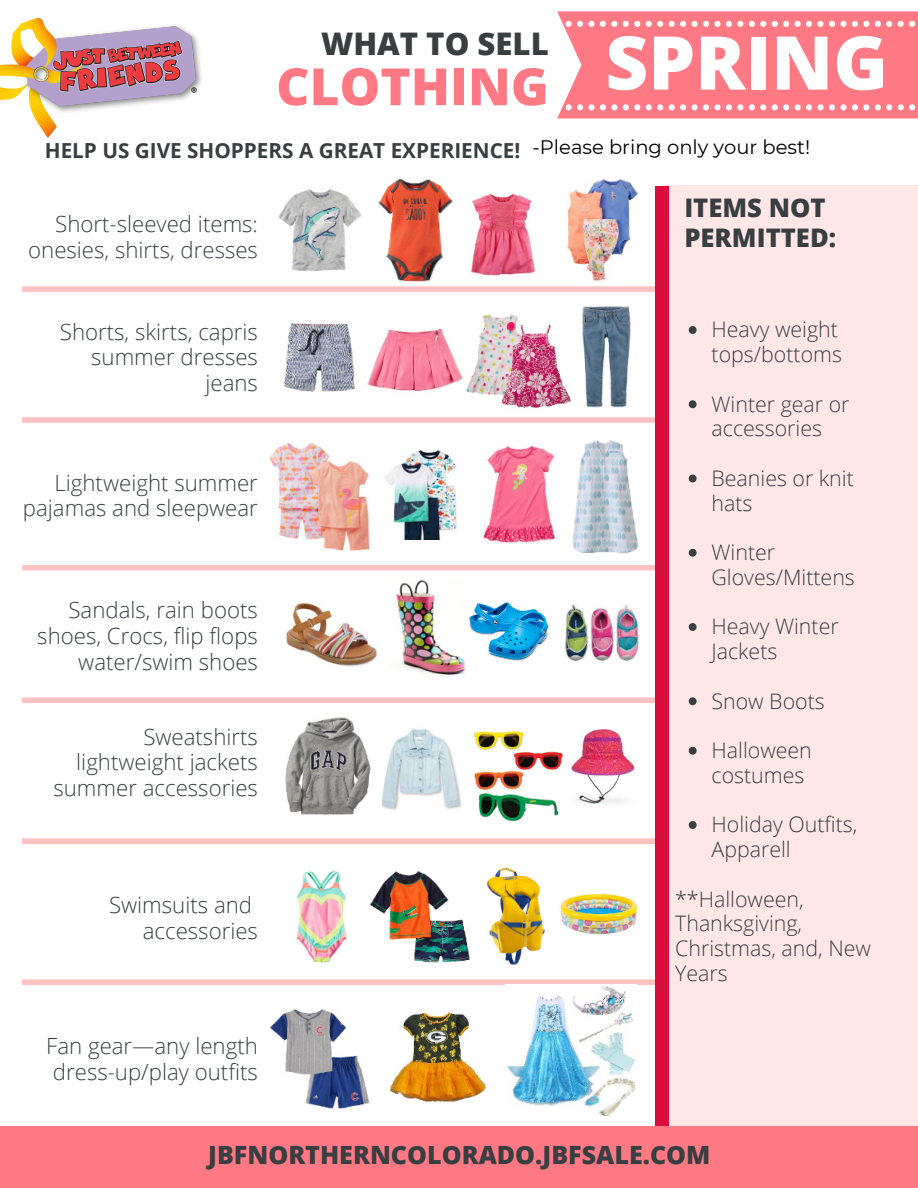
<style>
.page{position:relative;width:918px;height:1188px;background:#fff}
.page>*{position:absolute;margin:0;border:0;box-sizing:border-box;transform-origin:0 0}
.t1{font:800 74.25px "Open Sans";color:#fff}
.t2{font:800 51.3px "Open Sans";color:#ff7984}
.t3{font:800 31.2px "Open Sans";color:#393e41}
.t4{font:800 25.65px/29.4px "Open Sans";color:#393e41}
.t5{font:800 25.05px "Open Sans";color:#393e41}
.t6{font:300 22.2px/25.7px "Open Sans";color:#393e41;text-align:right}
.t7{font:300 21.3px/24.8px "Open Sans";color:#393e41}
.t8{font:700 20.7px "Open Sans";color:#393e41}
.t9{font:19.5px "Montserrat";color:#000}
</style>
<div class="page">
<img style="left:0;top:19px;width:202px;height:118px">
<svg style="left:557px;top:11px;width:361px;height:107px;background:#ff848e"></svg>
<img style="left:278px;top:189px;width:84px;height:81px">
<img style="left:567px;top:179px;width:71px;height:91px">
<img style="left:378px;top:179px;width:75px;height:91px">
<img style="left:471px;top:193px;width:64px;height:77px">
<svg style="left:23px;top:270px;width:632px;height:22px"></svg>
<svg style="left:23px;top:979px;width:632px;height:6px;background:#fec7c8"></svg>
<div style="left:663px;top:186px;width:255px;height:1002px;background:#ffe7e8"></div>
<svg style="left:689px;top:326px;width:8px;height:8px"></svg>
<svg style="left:23px;top:400px;width:674px;height:23px"></svg>
<svg style="left:689px;top:475px;width:8px;height:7px"></svg>
<svg style="left:23px;top:549px;width:674px;height:22px"></svg>
<svg style="left:689px;top:623px;width:8px;height:8px"></svg>
<svg style="left:23px;top:697px;width:674px;height:9px"></svg>
<svg style="left:689px;top:747px;width:8px;height:8px"></svg>
<svg style="left:23px;top:821px;width:674px;height:23px"></svg>
<div style="left:655px;top:186px;width:14px;height:1002px;background:#d80f3d"></div>
<img style="left:283px;top:323px;width:73px;height:81px">
<img style="left:367px;top:328px;width:96px;height:64px">
<img style="left:465px;top:314px;width:106px;height:100px">
<img style="left:571px;top:306px;width:71px;height:102px">
<img style="left:270px;top:442px;width:100px;height:108px">
<img style="left:385px;top:451px;width:73px;height:89px">
<img style="left:483px;top:446px;width:73px;height:98px">
<img style="left:571px;top:440px;width:69px;height:113px">
<img style="left:286px;top:602px;width:92px;height:64px">
<img style="left:396px;top:580px;width:69px;height:95px">
<img style="left:564px;top:604px;width:75px;height:57px">
<img style="left:469px;top:602px;width:80px;height:59px">
<img style="left:283px;top:705px;width:91px;height:122px">
<img style="left:382px;top:729px;width:80px;height:81px">
<img style="left:472px;top:731px;width:94px;height:91px">
<img style="left:571px;top:729px;width:64px;height:76px">
<img style="left:296px;top:870px;width:51px;height:93px">
<img style="left:370px;top:871px;width:100px;height:92px">
<img style="left:486px;top:867px;width:59px;height:98px">
<img style="left:560px;top:893px;width:78px;height:42px">
<img style="left:271px;top:1009px;width:99px;height:99px">
<img style="left:390px;top:1012px;width:97px;height:91px">
<img style="left:507px;top:986px;width:129px;height:129px">
<div style="left:0;top:1126px;width:918px;height:62px;background:#ff7984"></div>
<h4 class="t3" style="left:321px;top:22px;width:229px">WHAT TO SELL</h4>
<p class="t2" style="left:276px;top:50px;width:274px">CLOTHING</p>
<h6 class="t1" style="left:605px;top:10px;width:284px">SPRING</h6>
<p class="t8" style="left:45px;top:136px;width:477px">HELP US GIVE SHOPPERS A GREAT EXPERIENCE!</p>
<p class="t9" style="left:532px;top:135px;width:279px">-Please bring only your best!</p>
<p class="t6" style="left:28px;top:211px;width:231px">Short-sleeved items: onesies, shirts, dresses</p>
<p class="t6" style="left:60px;top:318px;width:200px">Shorts, skirts, capris summer dresses jeans</p>
<p class="t6" style="left:23px;top:469px;width:236px">Lightweight summer pajamas and sleepwear</p>
<p class="t6" style="left:37px;top:597px;width:222px">Sandals, rain boots shoes, Crocs, flip flops water/swim shoes</p>
<p class="t6" style="left:54px;top:723px;width:206px">Sweatshirts lightweight jackets summer accessories</p>
<p class="t6" style="left:109px;top:892px;width:150px">Swimsuits and accessories</p>
<p class="t6" style="left:46px;top:1032px;width:213px;text-align:center">Fan gear—any length dress-up/play outfits</p>
<p class="t4" style="left:684px;top:193px;width:153px">ITEMS NOT<br>PERMITTED:</p>
<h3 class="t7" style="left:712px;top:317px;width:132px">Heavy weight tops/bottoms</h3>
<h2 class="t7" style="left:712px;top:391px;width:140px">Winter gear or accessories</h2>
<p class="t7" style="left:712px;top:465px;width:144px">Beanies or knit hats</p>
<h1 class="t7" style="left:712px;top:539px;width:145px">Winter<br>Gloves/Mittens</h1>
<p class="t7" style="left:712px;top:614px;width:129px">Heavy Winter<br>Jackets</p>
<h5 class="t7" style="left:712px;top:688px;width:115px">Snow Boots</h5>
<p class="t7" style="left:712px;top:737px;width:102px">Halloween costumes</p>
<p class="t7" style="left:712px;top:812px;width:147px">Holiday Outfits,<br>Apparell</p>
<p class="t7" style="left:675px;top:886px;width:197px">**Halloween,<br>Thanksgiving,<br>Christmas, and, New<br>Years</p>
<p class="t5" style="left:208px;top:1138px;width:504px">JBFNORTHERNCOLORADO.JBFSALE.COM</p>
</div>
